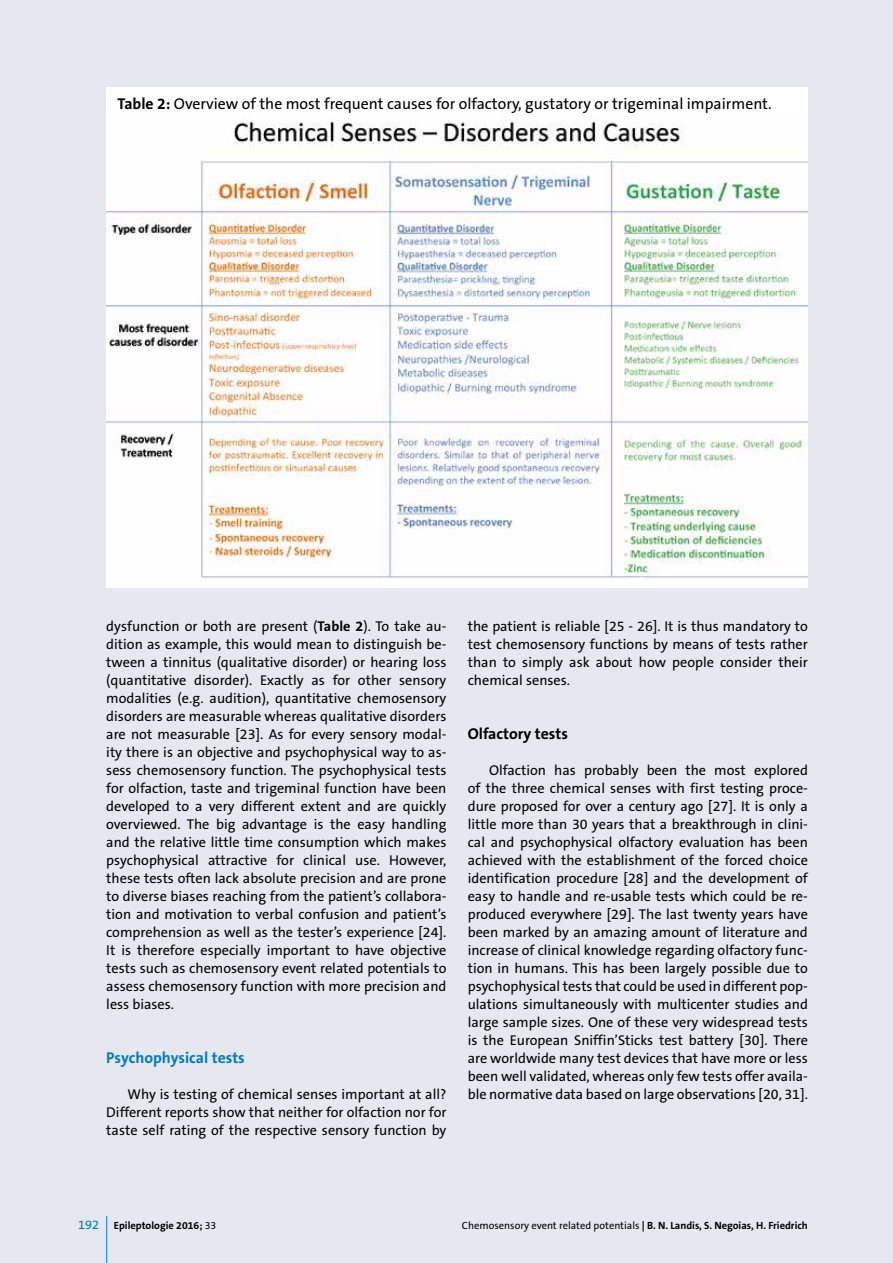
<style>
.page{position:relative;width:893px;height:1263px;background:#e5e9ef}
.page>*{position:absolute;margin:0;border:0;box-sizing:border-box;transform-origin:0 0}
.t1{font:15.75px "The Sans B W5 Plain";color:#000}
.t2{font:700 15.75px "The Sans B W7";color:#007bc2}
.t3{font:700 15.75px "The Sans B W7";color:#000}
.t4{font:14.25px/18px "The Sans B W5 Plain";color:#000;text-align:justify}
.t5{font:10.5px "The Sans B W5 Plain";color:#000}
.t6{font:700 10.5px "The Sans B W7";color:#000}
.s1{font-family:"The Sans B W7";font-weight:700}
.s2{font-family:"The Sans B W5 Plain";font-weight:400;font-size:12.75px;color:#007bc2}
.s3{font-family:"The Sans B W5 Plain";font-weight:400}
</style>
<div class="page">
<hr style="left:106px;top:1216px;width:1px;height:47px;background:#007bc2">
<div style="left:106px;top:87px;width:702px;height:484px;background:#fff"></div>
<img style="left:106px;top:117px;width:702px;height:470px">
<p class="t1" style="left:117px;top:94px;width:656px"><span class="s1">Table 2:</span> Overview of the most frequent causes for olfactory, gustatory or trigeminal impairment.</p>
<p class="t4" style="left:106px;top:618px;width:342px">dysfunction or both are present (<span class="s1">Table 2</span>). To take au&shy;dition as example, this would mean to distinguish be&shy;tween a tinnitus (qualitative disorder) or hearing loss (quantitative disorder). Exactly as for other sensory modalities (e.g. audition), quantitative chemosensory disorders are measurable whereas qualitative disorders are not measurable [23]. As for every sensory modal&shy;ity there is an objective and psychophysical way to as&shy;sess chemosensory function. The psychophysical tests for olfaction, taste and trigeminal function have been developed to a very different extent and are quickly overviewed. The big advantage is the easy handling and the relative little time consumption which makes psychophysical attractive for clinical use. However, these tests often lack absolute precision and are prone to diverse biases reaching from the patient’s collabora&shy;tion and motivation to verbal confusion and patient’s comprehension as well as the tester’s experience [24].<br>It is therefore especially important to have objective tests such as chemosensory event related potentials to assess chemosensory function with more precision and less biases.</p>
<p class="t2" style="left:106px;top:1048px;width:140px">Psychophysical tests</p>
<p class="t4" style="left:106px;top:1086px;width:342px;text-indent:21px">Why is testing of chemical senses important at all?<br>Different reports show that neither for olfaction nor for taste self rating of the respective sensory function by</p>
<p class="t4" style="left:468px;top:618px;width:342px">the patient is reliable [25 - 26]. It is thus mandatory to test chemosensory functions by means of tests rather than to simply ask about how people consider their chemical senses.</p>
<p class="t3" style="left:468px;top:724px;width:102px">Olfactory tests</p>
<p class="t4" style="left:468px;top:762px;width:342px;text-indent:21px">Olfaction has probably been the most explored of the three chemical senses with first testing proce&shy;dure proposed for over a century ago [27]. It is only a little more than 30 years that a breakthrough in clini&shy;cal and psychophysical olfactory evaluation has been achieved with the establishment of the forced choice identification procedure [28] and the development of easy to handle and re-usable tests which could be re&shy;produced everywhere [29]. The last twenty years have been marked by an amazing amount of literature and increase of clinical knowledge regarding olfactory func&shy;tion in humans. This has been largely possible due to psychophysical tests that could be used in different pop&shy;ulations simultaneously with multicenter studies and large sample sizes. One of these very widespread tests is the European Sniffin’Sticks test battery [30]. There are worldwide many test devices that have more or less been well validated, whereas only few tests offer availa&shy;ble normative data based on large observations [20, 31].</p>
<p class="t6" style="left:78px;top:1218px;width:140px"><span class="s2">192</span> Epileptologie 2016; <span class="s3">33</span></p>
<p class="t5" style="left:462px;top:1218px;width:347px">Chemosensory event related potentials <span class="s1">| B. N. Landis, S. Negoias, H. Friedrich</span></p>
</div>
